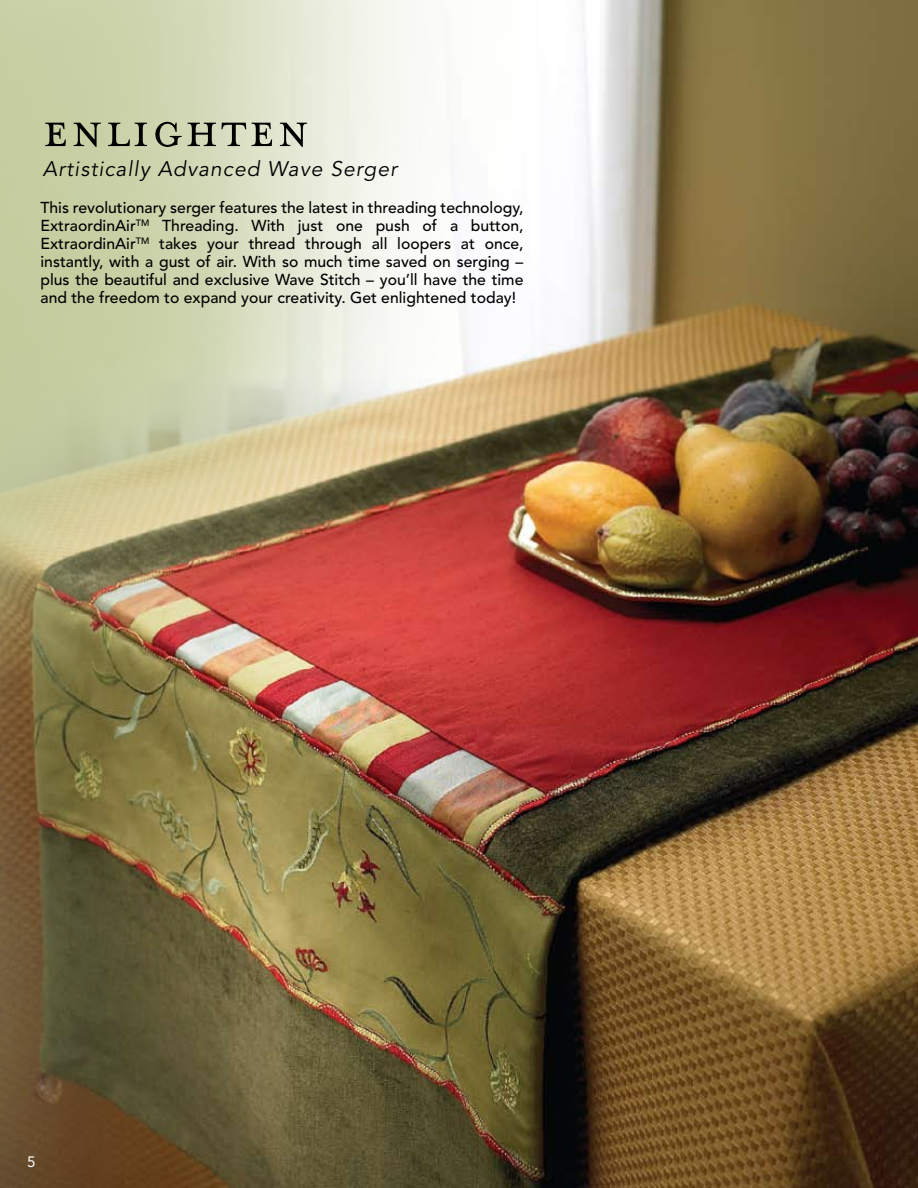
<style>
.page{position:relative;width:918px;height:1188px;background:#fff}
.page>*{position:absolute;margin:0;border:0;box-sizing:border-box;transform-origin:0 0}
.t1{font:54px "Mrs Eaves All Small Caps";letter-spacing:.05em;color:#000}
.t2{font:italic 21px "Avenir";letter-spacing:.05em;color:#000}
.t3{font:500 15.75px/18px "Avenir";color:#000;text-align:justify}
.t4{font:15px "Avenir";color:#fff}
</style>
<div class="page">
<img style="left:0;top:0;width:918px;height:1188px">
<h1 class="t1" style="left:43px;top:110px;width:268px">ENLIGHTEN</h1>
<h2 class="t2" style="left:43px;top:157px;width:356px">Artistically Advanced Wave Serger</h2>
<p class="t3" style="left:40px;top:199px;width:485px">This revolutionary serger features the latest in threading technology, ExtraordinAir<sup>TM</sup> Threading. With just one push of a button, ExtraordinAir<sup>TM</sup> takes your thread through all loopers at once, instantly, with a gust of air. With so much time saved on serging – plus the beautiful and exclusive Wave Stitch – you’ll have the time and the freedom to expand your creativity. Get enlightened today!</p>
<p class="t4" style="left:27px;top:1153px;width:10px">5</p>
</div>
